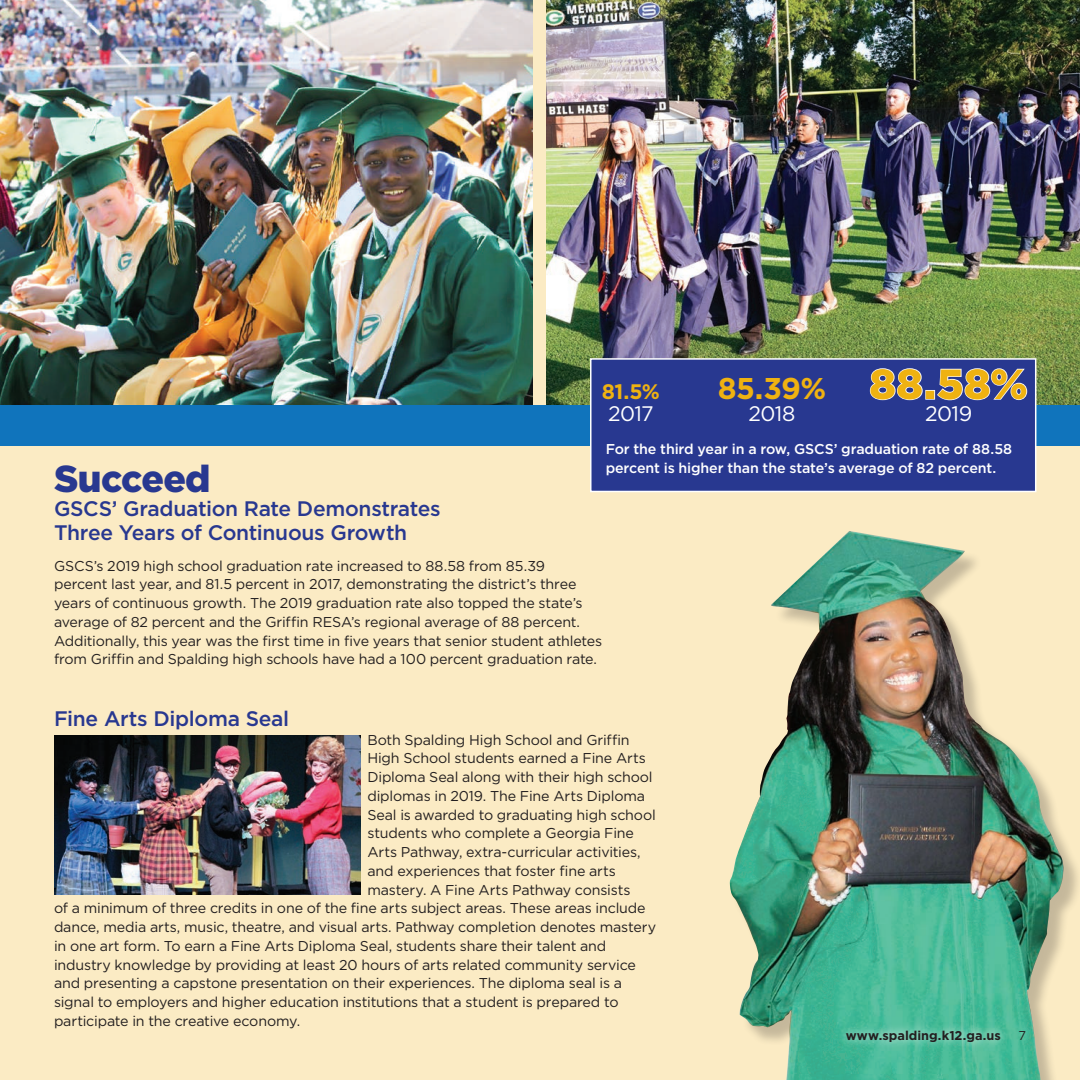
<style>
.page{position:relative;width:1080px;height:1080px;background:#fbebc4}
.page>*{position:absolute;margin:0;border:0;box-sizing:border-box;transform-origin:0 0}
.t1{font:900 37.5px "Gotham";letter-spacing:-.02em;color:#283890}
.t2{font:700 30px "Gotham";color:#efb211}
.t3{font:500 21px/24px "Gotham";letter-spacing:-.015em;color:#283890}
.t4{font:21px "Gotham";letter-spacing:-.025em;color:#fff}
.t5{font:700 21px "Gotham";color:#efb211}
.t6{font:14.25px/18.8px "Gotham";letter-spacing:-.01em;color:#231f20}
.t7{font:500 14.25px/18.8px "Gotham";letter-spacing:-.01em;color:#fff}
.t8{font:700 12.75px "Gotham";color:#231f20}
.t9{font:12.75px "Gotham";color:#231f20}
.s1{font-weight:900;font-size:42px}
</style>
<div class="page">
<img style="left:0;top:0;width:532px;height:405px">
<img style="left:547px;top:0;width:533px;height:405px">
<div style="left:0;top:405px;width:1080px;height:41px;background:#1074bc"></div>
<div style="left:732px;top:534px;width:348px;height:546px;background:#231f20;opacity:.25"></div>
<img style="left:730px;top:602px;width:334px;height:478px">
<div style="left:837px;top:1021px;width:197px;height:30px;background:#fff;opacity:.75"></div>
<img style="left:54px;top:735px;width:307px;height:159px">
<div style="left:590px;top:358px;width:446px;height:134px;background:#283890;border:2px solid #fff"></div>
<svg style="left:869px;top:368px;width:54px;height:33px"></svg>
<div style="left:925px;top:390px;width:10px;height:10px;border:2px solid #fff"></div>
<svg style="left:937px;top:368px;width:91px;height:33px"></svg>
<h3 class="t5" style="left:602px;top:379px;width:60px">81.5%</h3>
<h2 class="t2" style="left:718px;top:371px;width:312px">85.39% <span class="s1">88.58%</span></h2>
<h3 class="t4" style="left:608px;top:402px;width:47px">2017</h3>
<h3 class="t4" style="left:748px;top:402px;width:48px">2018</h3>
<h3 class="t4" style="left:925px;top:402px;width:49px">2019</h3>
<p class="t7" style="left:606px;top:440px;width:408px">For the third year in a row, GSCS’ graduation rate of 88.58 percent is higher than the state’s average of 82 percent.</p>
<h1 class="t1" style="left:54px;top:457px;width:158px">Succeed</h1>
<h3 class="t3" style="left:54px;top:496px;width:388px">GSCS’ Graduation Rate Demonstrates<br>Three Years of Continuous Growth</h3>
<p class="t6" style="left:54px;top:556px;width:550px">GSCS’s 2019 high school graduation rate increased to 88.58 from 85.39 percent last year, and 81.5 percent in 2017, demonstrating the district’s three years of continuous growth. The 2019 graduation rate also topped the state’s average of 82 percent and the Griffin RESA’s regional average of 88 percent.<br>Additionally, this year was the first time in five years that senior student athletes from Griffin and Spalding high schools have had a 100 percent graduation rate.</p>
<h3 class="t3" style="left:54px;top:706px;width:237px">Fine Arts Diploma Seal</h3>
<p class="t6" style="left:367px;top:730px;width:264px">Both Spalding High School and Griffin</p>
<p class="t6" style="left:367px;top:749px;width:280px">High School students earned a Fine Arts</p>
<p class="t6" style="left:367px;top:767px;width:287px">Diploma Seal along with their high school</p>
<p class="t6" style="left:367px;top:786px;width:279px">diplomas in 2019. The Fine Arts Diploma</p>
<p class="t6" style="left:367px;top:805px;width:290px">Seal is awarded to graduating high school</p>
<p class="t6" style="left:367px;top:824px;width:268px">students who complete a Georgia Fine</p>
<p class="t6" style="left:367px;top:842px;width:275px">Arts Pathway, extra-curricular activities,</p>
<p class="t6" style="left:367px;top:861px;width:250px">and experiences that foster fine arts</p>
<p class="t6" style="left:367px;top:880px;width:265px">mastery. A Fine Arts Pathway consists</p>
<p class="t6" style="left:54px;top:899px;width:593px">of a minimum of three credits in one of the fine arts subject areas. These areas include</p>
<p class="t6" style="left:54px;top:917px;width:604px">dance, media arts, music, theatre, and visual arts. Pathway completion denotes mastery</p>
<p class="t6" style="left:54px;top:936px;width:554px">in one art form. To earn a Fine Arts Diploma Seal, students share their talent and</p>
<p class="t6" style="left:54px;top:955px;width:584px">industry knowledge by providing at least 20 hours of arts related community service</p>
<p class="t6" style="left:54px;top:974px;width:570px">and presenting a capstone presentation on their experiences. The diploma seal is a</p>
<p class="t6" style="left:54px;top:992px;width:566px">signal to employers and higher education institutions that a student is prepared to</p>
<p class="t6" style="left:54px;top:1011px;width:248px">participate in the creative economy.</p>
<p class="t8" style="left:846px;top:1028px;width:156px">www.spalding.k12.ga.us</p>
<p class="t9" style="left:1018px;top:1028px;width:9px">7</p>
</div>
